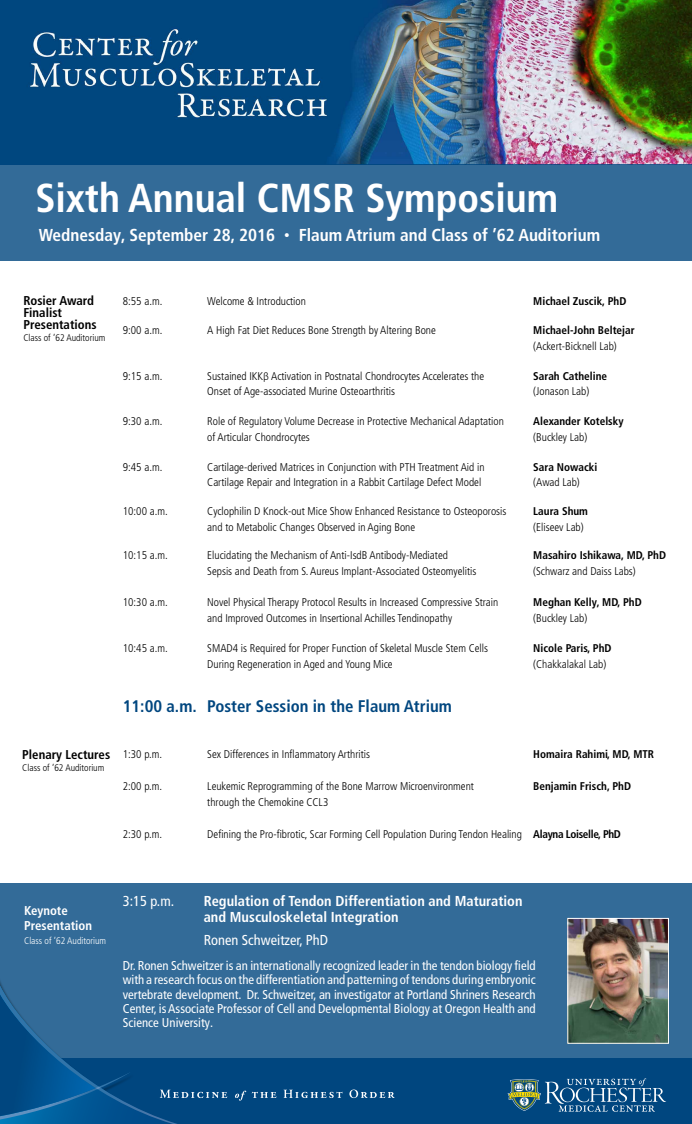
<style>
.page{position:relative;width:692px;height:1124px;background:#fff}
.page>*{position:absolute;margin:0;border:0;box-sizing:border-box;transform-origin:0 0}
.t1{font:700 condensed 40.32px "Frutiger LT Pro";color:#fff}
.t2{font:700 condensed 17.28px "Frutiger LT Pro";color:#fff}
.t3{font:700 condensed 16.8px "Frutiger LT Pro";color:#00467f}
.t4{font:700 condensed 14.4px/16px "Frutiger LT Pro";color:#fff}
.t5{font:condensed 14.4px "Frutiger LT Pro";color:#fff}
.t6{font:condensed 12.8px/14.4px "Frutiger LT Pro";color:#fff;text-align:justify}
.t7{font:700 condensed 12.8px/12px "Frutiger LT Pro";color:#000}
.t8{font:700 condensed 12.8px/14.4px "Frutiger LT Pro";color:#fff}
.t9{font:300 condensed 11.2px "Frutiger LT Pro";color:#000}
.t10{font:700 condensed 11.2px "Frutiger LT Pro";color:#000}
.t11{font:300 condensed 9.6px "Frutiger LT Pro";color:#000}
.t12{font:300 condensed 9.6px "Frutiger LT Pro";color:#fff}
.s1{font-size:11.2px}
.s2{font-family:"Calibri";font-stretch:normal}
.s3{font-weight:700}
</style>
<div class="page">
<div style="left:0;top:1057px;width:691px;height:66px;background:#00467f"></div>
<img style="left:0;top:0;width:691px;height:164px">
<div style="left:0;top:164px;width:691px;height:97px;background:#336b98"></div>
<div style="left:0;top:882px;width:691px;height:183px;background:#336b98"></div>
<svg style="left:507px;top:1078px;width:158px;height:33px"></svg>
<svg style="left:235px;top:1090px;width:41px;height:10px"></svg>
<svg style="left:283px;top:1089px;width:59px;height:8px"></svg>
<svg style="left:349px;top:1089px;width:45px;height:8px"></svg>
<svg style="left:0;top:985px;width:227px;height:138px"></svg>
<img style="left:569px;top:920px;width:97px;height:121px">
<div style="left:567px;top:918px;width:101px;height:125px;border:1px solid #fff"></div>
<h1 class="t1" style="left:35px;top:174px;width:524px">Sixth Annual CMSR Symposium</h1>
<h2 class="t2" style="left:39px;top:224px;width:562px">Wednesday, September 28, 2016 <span class="s1">•</span> Flaum Atrium and Class of ’62 Auditorium</h2>
<p class="t7" style="left:23px;top:295px;width:75px">Rosier Award<br>Finalist<br>Presentations</p>
<p class="t11" style="left:23px;top:332px;width:83px">Class of ’62 Auditorium</p>
<p class="t7" style="left:22px;top:748px;width:89px">Plenary Lectures</p>
<p class="t11" style="left:22px;top:761px;width:83px">Class of ’62 Auditorium</p>
<p class="t9" style="left:123px;top:294px;width:41px">8:55 a.m.</p>
<p class="t9" style="left:207px;top:294px;width:100px">Welcome &amp; Introduction</p>
<p class="t10" style="left:533px;top:294px;width:94px">Michael Zuscik, PhD</p>
<p class="t9" style="left:123px;top:323px;width:41px">9:00 a.m.</p>
<p class="t9" style="left:207px;top:323px;width:230px">A High Fat Diet Reduces Bone Strength by Altering Bone</p>
<p class="t10" style="left:533px;top:323px;width:103px">Michael-John Beltejar</p>
<p class="t9" style="left:533px;top:339px;width:85px">(Ackert-Bicknell Lab)</p>
<p class="t9" style="left:123px;top:370px;width:41px">9:15 a.m.</p>
<p class="t9" style="left:207px;top:370px;width:278px">Sustained IKK<span class="s2">β</span> Activation in Postnatal Chondrocytes Accelerates the</p>
<p class="t10" style="left:533px;top:369px;width:75px">Sarah Catheline</p>
<p class="t9" style="left:207px;top:384px;width:189px">Onset of Age-associated Murine Osteoarthritis</p>
<p class="t9" style="left:533px;top:384px;width:57px">(Jonason Lab)</p>
<p class="t9" style="left:123px;top:414px;width:41px">9:30 a.m.</p>
<p class="t9" style="left:207px;top:414px;width:298px">Role of Regulatory Volume Decrease in Protective Mechanical Adaptation</p>
<p class="t10" style="left:533px;top:414px;width:92px">Alexander Kotelsky</p>
<p class="t9" style="left:207px;top:430px;width:104px">of Articular Chondrocytes</p>
<p class="t9" style="left:533px;top:430px;width:55px">(Buckley Lab)</p>
<p class="t9" style="left:123px;top:461px;width:41px">9:45 a.m.</p>
<p class="t9" style="left:207px;top:461px;width:278px">Cartilage-derived Matrices in Conjunction with PTH Treatment Aid in</p>
<p class="t10" style="left:533px;top:461px;width:65px">Sara Nowacki</p>
<p class="t9" style="left:207px;top:475px;width:275px">Cartilage Repair and Integration in a Rabbit Cartilage Defect Model</p>
<p class="t9" style="left:533px;top:475px;width:48px">(Awad Lab)</p>
<p class="t9" style="left:123px;top:504px;width:46px">10:00 a.m.</p>
<p class="t9" style="left:207px;top:504px;width:300px">Cyclophilin D Knock-out Mice Show Enhanced Resistance to Osteoporosis</p>
<p class="t10" style="left:533px;top:504px;width:56px">Laura Shum</p>
<p class="t9" style="left:207px;top:520px;width:209px">and to Metabolic Changes Observed in Aging Bone</p>
<p class="t9" style="left:533px;top:520px;width:52px">(Eliseev Lab)</p>
<p class="t9" style="left:123px;top:549px;width:46px">10:15 a.m.</p>
<p class="t9" style="left:207px;top:549px;width:242px">Elucidating the Mechanism of Anti-IsdB Antibody-Mediated</p>
<p class="t10" style="left:533px;top:549px;width:134px">Masahiro Ishikawa, MD, PhD</p>
<p class="t9" style="left:207px;top:565px;width:270px">Sepsis and Death from S. Aureus Implant-Associated Osteomyelitis</p>
<p class="t9" style="left:533px;top:565px;width:104px">(Schwarz and Daiss Labs)</p>
<p class="t9" style="left:123px;top:595px;width:46px">10:30 a.m.</p>
<p class="t9" style="left:207px;top:595px;width:292px">Novel Physical Therapy Protocol Results in Increased Compressive Strain</p>
<p class="t10" style="left:533px;top:595px;width:110px">Meghan Kelly, MD, PhD</p>
<p class="t9" style="left:207px;top:611px;width:246px">and Improved Outcomes in Insertional Achilles Tendinopathy</p>
<p class="t9" style="left:533px;top:611px;width:55px">(Buckley Lab)</p>
<p class="t9" style="left:123px;top:642px;width:46px">10:45 a.m.</p>
<p class="t9" style="left:207px;top:642px;width:282px">SMAD4 is Required for Proper Function of Skeletal Muscle Stem Cells</p>
<p class="t10" style="left:533px;top:641px;width:80px">Nicole Paris, PhD</p>
<p class="t9" style="left:207px;top:658px;width:187px">During Regeneration in Aged and Young Mice</p>
<p class="t9" style="left:533px;top:658px;width:74px">(Chakkalakal Lab)</p>
<h3 class="t3" style="left:123px;top:695px;width:330px">11:00 a.m. Poster Session in the Flaum Atrium</h3>
<p class="t9" style="left:123px;top:747px;width:41px">1:30 p.m.</p>
<p class="t9" style="left:207px;top:747px;width:164px">Sex Differences in Inflammatory Arthritis</p>
<p class="t10" style="left:533px;top:747px;width:122px">Homaira Rahimi, MD, MTR</p>
<p class="t9" style="left:123px;top:779px;width:41px">2:00 p.m.</p>
<p class="t9" style="left:207px;top:779px;width:268px">Leukemic Reprogramming of the Bone Marrow Microenvironment</p>
<p class="t10" style="left:533px;top:779px;width:99px">Benjamin Frisch, PhD</p>
<p class="t9" style="left:207px;top:795px;width:122px">through the Chemokine CCL3</p>
<p class="t9" style="left:123px;top:827px;width:41px">2:30 p.m.</p>
<p class="t9" style="left:207px;top:827px;width:415px">Defining the Pro-fibrotic, Scar Forming Cell Population During Tendon Healing <span class="s3">Alayna Loiselle, PhD</span></p>
<p class="t8" style="left:24px;top:903px;width:69px">Keynote<br>Presentation</p>
<p class="t12" style="left:24px;top:935px;width:83px">Class of ’62 Auditorium</p>
<p class="t5" style="left:123px;top:892px;width:53px">3:15 p.m.</p>
<p class="t4" style="left:203px;top:892px;width:320px">Regulation of Tendon Differentiation and Maturation and Musculoskeletal Integration</p>
<p class="t5" style="left:203px;top:931px;width:126px">Ronen Schweitzer, PhD</p>
<p class="t6" style="left:123px;top:958px;width:414px">Dr. Ronen Schweitzer is an internationally recognized leader in the tendon biology field with a research focus on the differentiation and patterning of tendons during embryonic vertebrate development. Dr. Schweitzer, an investigator at Portland Shriners Research Center, is Associate Professor of Cell and Developmental Biology at Oregon Health and Science University.</p>
</div>
